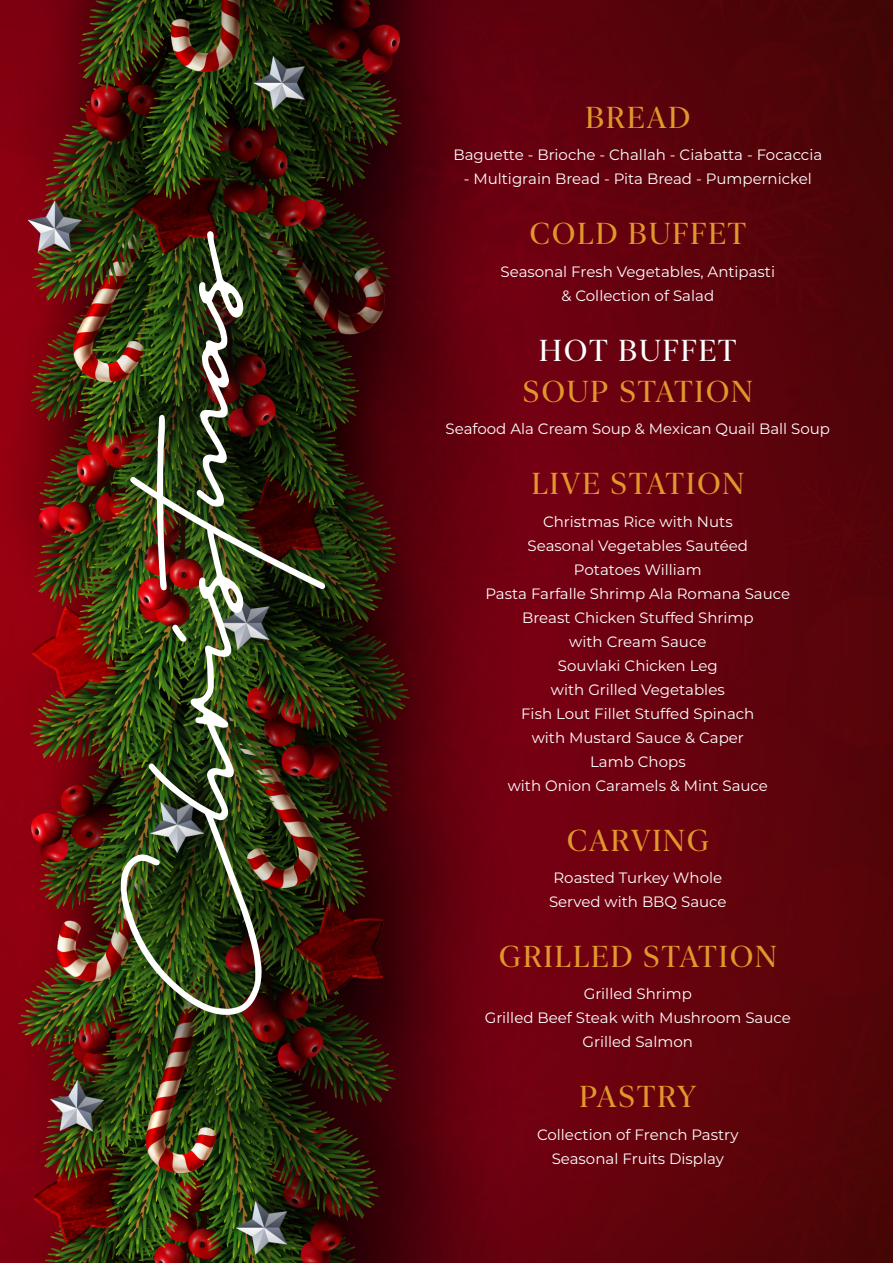
<style>
.page{position:relative;width:893px;height:1263px;background:#fff}
.page>*{position:absolute;margin:0;border:0;box-sizing:border-box;transform-origin:0 0}
.t1{font:187.5px "Portrait Script";color:#fff}
.t2{font:30px "New York Extra Large";letter-spacing:.065em;color:#e2972d}
.t3{font:30px "New York Extra Large";letter-spacing:.065em;color:#fff}
.t4{font:15px/24px "Montserrat";color:#fff;text-align:center}
</style>
<div class="page">
<img style="left:0;top:0;width:893px;height:1263px">
<div style="left:74px;top:190px;width:292px;height:871px;background:#231f20;opacity:.75"></div>
<h1 class="t1" style="left:59px;top:1015px;width:785px;rotate:-90deg">Christmas</h1>
<h2 class="t2" style="left:585px;top:99px;width:106px">BREAD</h2>
<p class="t4" style="left:453px;top:142px;width:370px">Baguette - Brioche - Challah - Ciabatta - Focaccia</p>
<p class="t4" style="left:464px;top:166px;width:350px">- Multigrain Bread - Pita Bread - Pumpernickel</p>
<h2 class="t2" style="left:529px;top:216px;width:218px">COLD BUFFET</h2>
<p class="t4" style="left:501px;top:259px;width:276px">Seasonal Fresh Vegetables, Antipasti &amp; Collection of Salad</p>
<h2 class="t3" style="left:539px;top:332px;width:199px">HOT BUFFET</h2>
<h2 class="t2" style="left:523px;top:373px;width:231px">SOUP STATION</h2>
<p class="t4" style="left:446px;top:416px;width:386px">Seafood Ala Cream Soup &amp; Mexican Quail Ball Soup</p>
<h2 class="t2" style="left:532px;top:466px;width:214px">LIVE STATION</h2>
<p class="t4" style="left:485px;top:509px;width:306px">Christmas Rice with Nuts<br>Seasonal Vegetables Sautéed<br>Potatoes William<br>Pasta Farfalle Shrimp Ala Romana Sauce<br>Breast Chicken Stuffed Shrimp<br>with Cream Sauce<br>Souvlaki Chicken Leg<br>with Grilled Vegetables<br>Fish Lout Fillet Stuffed Spinach<br>with Mustard Sauce &amp; Caper<br>Lamb Chops<br>with Onion Caramels &amp; Mint Sauce</p>
<h2 class="t2" style="left:567px;top:822px;width:143px">CARVING</h2>
<p class="t4" style="left:549px;top:865px;width:179px;text-align:left">Roasted Turkey Whole<br>Served with BBQ Sauce</p>
<h2 class="t2" style="left:499px;top:938px;width:279px">GRILLED STATION</h2>
<p class="t4" style="left:485px;top:981px;width:308px">Grilled Shrimp<br>Grilled Beef Steak with Mushroom Sauce<br>Grilled Salmon</p>
<h2 class="t2" style="left:579px;top:1079px;width:118px">PASTRY</h2>
<p class="t4" style="left:537px;top:1122px;width:203px">Collection of French Pastry<br>Seasonal Fruits Display</p>
</div>
